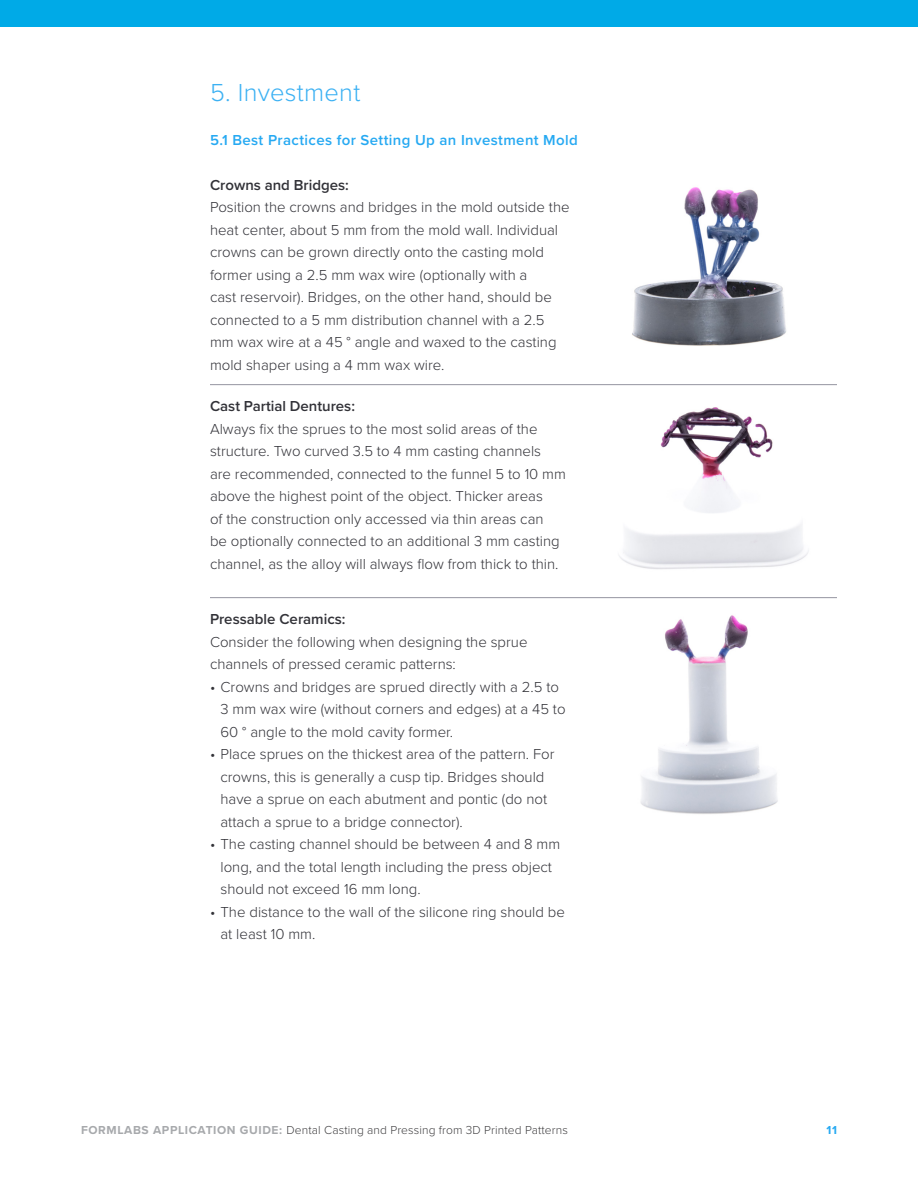
<style>
.page{position:relative;width:918px;height:1188px;background:#fff}
.page>*{position:absolute;margin:0;border:0;box-sizing:border-box;transform-origin:0 0}
.t1{font:300 25.5px "Proxima Nova";letter-spacing:.01em;color:#3cb1f3}
.t2{font:300 15px/22.5px "Proxima Nova";color:#323238}
.t3{font:600 15px "Proxima Nova";color:#323238}
.t4{font:600 15px "Proxima Nova";letter-spacing:.025em;color:#26a9f2}
.t5{font:300 12px "Proxima Nova";letter-spacing:.01em;color:#414042}
.t6{font:700 12px "Proxima Nova";color:#26a9f2}
.s1{font-weight:700;color:#a7a9ac}
</style>
<div class="page">
<div style="left:0;top:0;width:918px;height:27px;background:#00aae7"></div>
<hr style="left:210px;top:384px;width:369px;height:1px;background:#9494a0">
<hr style="left:579px;top:384px;width:258px;height:1px;background:#9494a0">
<hr style="left:210px;top:597px;width:369px;height:1px;background:#9494a0">
<hr style="left:579px;top:597px;width:258px;height:1px;background:#9494a0">
<img style="left:632px;top:187px;width:154px;height:159px">
<img style="left:619px;top:407px;width:190px;height:162px">
<img style="left:641px;top:615px;width:137px;height:199px">
<h1 class="t1" style="left:210px;top:74px;width:152px">5. Investment</h1>
<p class="t4" style="left:210px;top:129px;width:369px">5.1 Best Practices for Setting Up an Investment Mold</p>
<p class="t3" style="left:210px;top:173px;width:140px">Crowns and Bridges:</p>
<p class="t2" style="left:210px;top:195px;width:361px">Position the crowns and bridges in the mold outside the heat center, about 5 mm from the mold wall. Individual crowns can be grown directly onto the casting mold former using a 2.5 mm wax wire (optionally with a<br>cast reservoir). Bridges, on the other hand, should be connected to a 5 mm distribution channel with a 2.5 mm wax wire at a 45 ° angle and waxed to the casting mold shaper using a 4 mm wax wire.</p>
<p class="t3" style="left:210px;top:395px;width:147px">Cast Partial Dentures:</p>
<p class="t2" style="left:210px;top:417px;width:357px">Always fix the sprues to the most solid areas of the structure. Two curved 3.5 to 4 mm casting channels are recommended, connected to the funnel 5 to 10 mm above the highest point of the object. Thicker areas<br>of the construction only accessed via thin areas can<br>be optionally connected to an additional 3 mm casting channel, as the alloy will always flow from thick to thin.</p>
<p class="t3" style="left:210px;top:608px;width:137px">Pressable Ceramics:</p>
<p class="t2" style="left:210px;top:630px;width:319px">Consider the following when designing the sprue channels of pressed ceramic patterns:</p>
<p class="t2" style="left:220px;top:675px;width:347px;text-indent:-10px">• Crowns and bridges are sprued directly with a 2.5 to<br>3 mm wax wire (without corners and edges) at a 45 to<br>60 ° angle to the mold cavity former.</p>
<p class="t2" style="left:220px;top:742px;width:336px;text-indent:-10px">• Place sprues on the thickest area of the pattern. For crowns, this is generally a cusp tip. Bridges should have a sprue on each abutment and pontic (do not attach a sprue to a bridge connector).</p>
<p class="t2" style="left:220px;top:832px;width:341px;text-indent:-10px">• The casting channel should be between 4 and 8 mm long, and the total length including the press object should not exceed 16 mm long.</p>
<p class="t2" style="left:220px;top:900px;width:346px;text-indent:-10px">• The distance to the wall of the silicone ring should be at least 10 mm.</p>
<p class="t5" style="left:81px;top:1122px;width:488px"><span class="s1">FORMLABS APPLICATION GUIDE:</span> Dental Casting and Pressing from 3D Printed Patterns</p>
<p class="t6" style="left:827px;top:1122px;width:12px">11</p>
</div>
